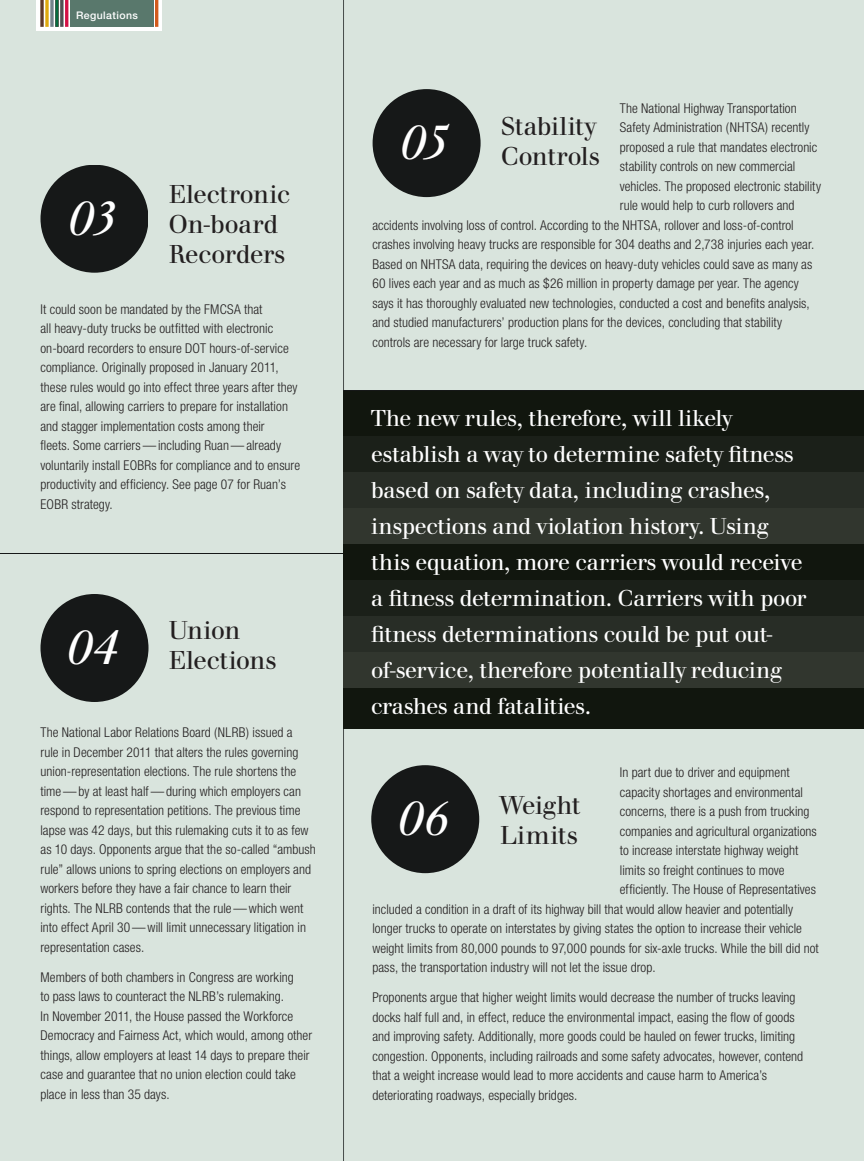
<style>
.page{position:relative;width:864px;height:1161px;background:#d9e4dd}
.page>*{position:absolute;margin:0;border:0;box-sizing:border-box;transform-origin:0 0}
.t1{font:italic 48px "Walbaum";letter-spacing:-.035em;color:#fff}
.t2{font:27px/30px "Walbaum";color:#231f20}
.t3{font:24px/36px "Walbaum";letter-spacing:-.01em;color:#fff}
.t4{font:300 condensed 13.5px/19.5px "Helvetica Neue";color:#231f20}
.t5{font:500 10.5px "Helvetica Neue";letter-spacing:.04em;color:#fff}
</style>
<div class="page">
<hr style="left:0;top:554px;width:343px;height:1px;background:#161818">
<svg style="left:343px;top:0;width:1px;height:1161px"></svg>
<div style="left:344px;top:391px;width:520px;height:46px;background:#11160e"></div>
<div style="left:344px;top:436px;width:520px;height:36px;background:#1b2019"></div>
<div style="left:344px;top:472px;width:520px;height:37px;background:#282d26"></div>
<div style="left:344px;top:508px;width:520px;height:37px;background:#31362e"></div>
<div style="left:344px;top:544px;width:520px;height:36px;background:#11160e"></div>
<div style="left:344px;top:580px;width:520px;height:37px;background:#1b2019"></div>
<div style="left:344px;top:616px;width:520px;height:37px;background:#282d26"></div>
<div style="left:344px;top:652px;width:520px;height:36px;background:#31362e"></div>
<div style="left:344px;top:688px;width:520px;height:41px;background:#11160e"></div>
<div style="left:373px;top:89px;width:108px;height:108px;background:#161818;border-radius:50%"></div>
<div style="left:371px;top:765px;width:108px;height:108px;background:#161818;border-radius:50%"></div>
<div style="left:36px;top:0;width:126px;height:31px;background:#fff"></div>
<div style="left:70px;top:0;width:84px;height:27px;background:#59786c"></div>
<hr style="left:65px;top:0;width:3px;height:27px;background:#d31145">
<svg style="left:55px;top:0;width:4px;height:27px"></svg>
<svg style="left:60px;top:0;width:4px;height:27px"></svg>
<hr style="left:155px;top:0;width:3px;height:27px;background:#d25a1c">
<svg style="left:50px;top:0;width:4px;height:27px"></svg>
<svg style="left:45px;top:0;width:4px;height:27px"></svg>
<svg style="left:40px;top:0;width:4px;height:27px"></svg>
<div style="left:40px;top:165px;width:108px;height:108px;background:#161818;border-radius:50%"></div>
<div style="left:40px;top:594px;width:108px;height:108px;background:#161818;border-radius:50%"></div>
<p class="t5" style="left:76px;top:12px;width:63px">Regulations</p>
<h1 class="t1" style="left:68px;top:200px;width:52px">03</h1>
<h2 class="t2" style="left:169px;top:182px;width:123px">Electronic<br>On-board<br>Recorders</h2>
<p class="t4" style="left:40px;top:300px;width:261px">It could soon be mandated by the FMCSA that<br>all heavy-duty trucks be outfitted with electronic on-board recorders to ensure DOT hours-of-service compliance. Originally proposed in January 2011, these rules would go into effect three years after they are final, allowing carriers to prepare for installation and stagger implementation costs among their<br>fleets. Some carriers — including Ruan — already voluntarily install EOBRs for compliance and to ensure productivity and efficiency. See page 07 for Ruan’s EOBR strategy.</p>
<h1 class="t1" style="left:67px;top:630px;width:55px">04</h1>
<h2 class="t2" style="left:169px;top:618px;width:109px">Union<br>Elections</h2>
<p class="t4" style="left:40px;top:724px;width:277px">The National Labor Relations Board (NLRB) issued a<br>rule in December 2011 that alters the rules governing union-representation elections. The rule shortens the time — by at least half — during which employers can respond to representation petitions. The previous time lapse was 42 days, but this rulemaking cuts it to as few as 10 days. Opponents argue that the so-called “ambush rule” allows unions to spring elections on employers and workers before they have a fair chance to learn their rights. The NLRB contends that the rule — which went into effect April 30 — will limit unnecessary litigation in representation cases.</p>
<p class="t4" style="left:40px;top:968px;width:273px">Members of both chambers in Congress are working<br>to pass laws to counteract the NLRB’s rulemaking.<br>In November 2011, the House passed the Workforce Democracy and Fairness Act, which would, among other things, allow employers at least 14 days to prepare their case and guarantee that no union election could take place in less than 35 days.</p>
<p class="t4" style="left:620px;top:99px;width:178px">The National Highway Transportation</p>
<p class="t4" style="left:620px;top:119px;width:191px">Safety Administration (NHTSA) recently</p>
<p class="t4" style="left:620px;top:138px;width:199px">proposed a rule that mandates electronic</p>
<p class="t4" style="left:620px;top:158px;width:177px">stability controls on new commercial</p>
<p class="t4" style="left:620px;top:177px;width:203px">vehicles. The proposed electronic stability</p>
<p class="t4" style="left:620px;top:197px;width:176px">rule would help to curb rollovers and</p>
<p class="t4" style="left:372px;top:216px;width:423px">accidents involving loss of control. According to the NHTSA, rollover and loss-of-control</p>
<p class="t4" style="left:372px;top:236px;width:443px">crashes involving heavy trucks are responsible for 304 deaths and 2,738 injuries each year.</p>
<p class="t4" style="left:372px;top:255px;width:442px">Based on NHTSA data, requiring the devices on heavy-duty vehicles could save as many as</p>
<p class="t4" style="left:372px;top:275px;width:428px">60 lives each year and as much as $26 million in property damage per year. The agency</p>
<p class="t4" style="left:372px;top:294px;width:439px">says it has thoroughly evaluated new technologies, conducted a cost and benefits analysis,</p>
<p class="t4" style="left:372px;top:314px;width:411px">and studied manufacturers’ production plans for the devices, concluding that stability</p>
<p class="t4" style="left:372px;top:333px;width:216px">controls are necessary for large truck safety.</p>
<h2 class="t2" style="left:501px;top:114px;width:100px">Stability<br>Controls</h2>
<h1 class="t1" style="left:400px;top:125px;width:52px">05</h1>
<p class="t3" style="left:371px;top:402px;width:437px">The new rules, therefore, will likely establish a way to determine safety fitness based on safety data, including crashes, inspections and violation history. Using this equation, more carriers would receive a fitness determination. Carriers with poor fitness determinations could be put out&shy;of-service, therefore potentially reducing crashes and fatalities.</p>
<p class="t4" style="left:620px;top:764px;width:171px">In part due to driver and equipment</p>
<p class="t4" style="left:620px;top:783px;width:185px">capacity shortages and environmental</p>
<p class="t4" style="left:620px;top:803px;width:191px">concerns, there is a push from trucking</p>
<p class="t4" style="left:620px;top:822px;width:198px">companies and agricultural organizations</p>
<p class="t4" style="left:620px;top:842px;width:180px">to increase interstate highway weight</p>
<p class="t4" style="left:620px;top:861px;width:166px">limits so freight continues to move</p>
<p class="t4" style="left:620px;top:881px;width:198px">efficiently. The House of Representatives</p>
<p class="t4" style="left:372px;top:900px;width:422px">included a condition in a draft of its highway bill that would allow heavier and potentially</p>
<p class="t4" style="left:372px;top:920px;width:431px">longer trucks to operate on interstates by giving states the option to increase their vehicle</p>
<p class="t4" style="left:372px;top:939px;width:448px">weight limits from 80,000 pounds to 97,000 pounds for six-axle trucks. While the bill did not</p>
<p class="t4" style="left:372px;top:959px;width:285px">pass, the transportation industry will not let the issue drop.</p>
<p class="t4" style="left:372px;top:989px;width:432px">Proponents argue that higher weight limits would decrease the number of trucks leaving docks half full and, in effect, reduce the environmental impact, easing the flow of goods and improving safety. Additionally, more goods could be hauled on fewer trucks, limiting congestion. Opponents, including railroads and some safety advocates, however, contend that a weight increase would lead to more accidents and cause harm to America’s deteriorating roadways, especially bridges.</p>
<h2 class="t2" style="left:500px;top:793px;width:82px">Weight<br>Limits</h2>
<h1 class="t1" style="left:398px;top:800px;width:54px">06</h1>
</div>
